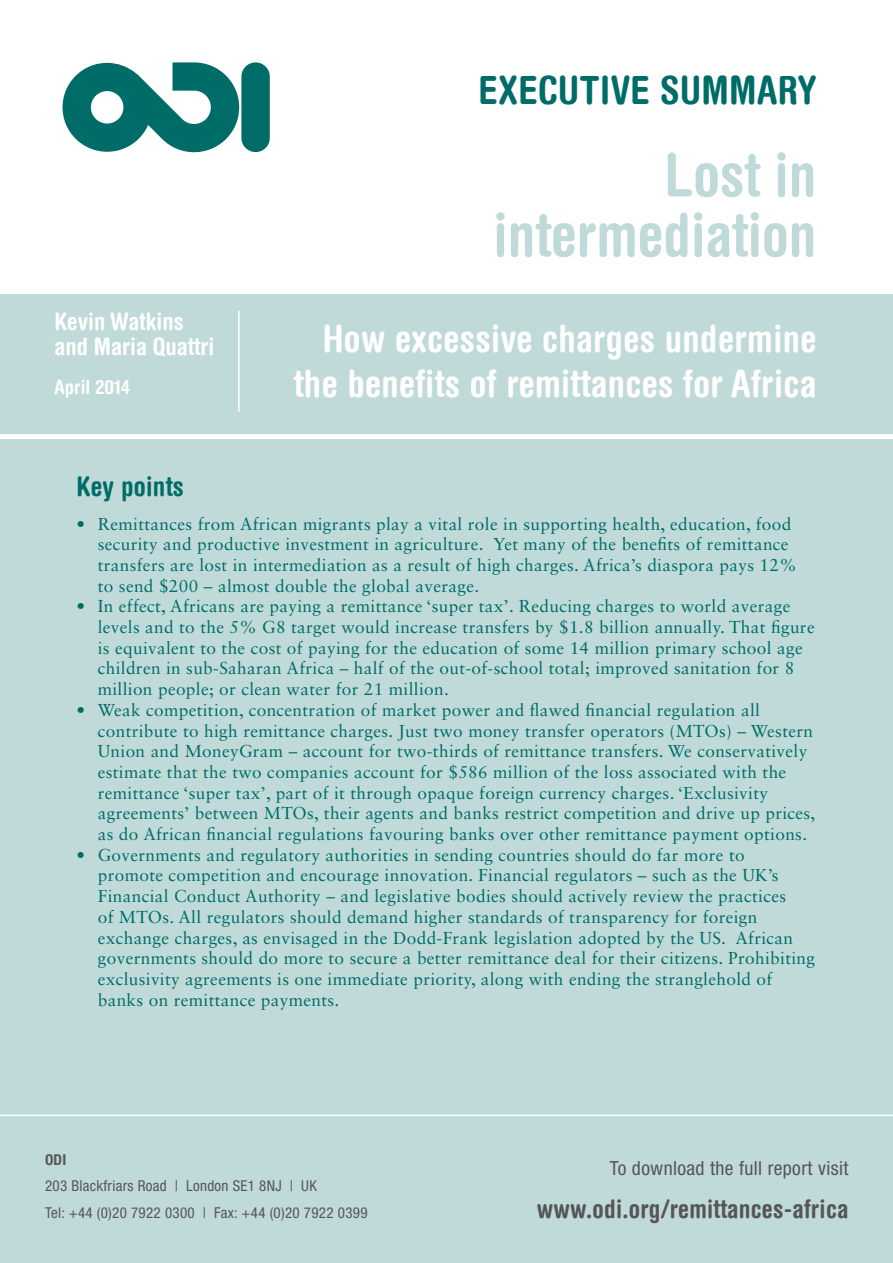
<style>
.page{position:relative;width:893px;height:1263px;background:#bfdad9}
.page>*{position:absolute;margin:0;border:0;box-sizing:border-box;transform-origin:0 0}
.t1{font:700 condensed 60px/60px "Helvetica Rounded LT";color:#bfdad9;text-align:right}
.t2{font:700 condensed 39px "Helvetica Rounded LT";letter-spacing:.01em;color:#006c67}
.t3{font:700 condensed 37.5px/45px "Helvetica Rounded LT";letter-spacing:.01em;color:#fff;text-align:right}
.t4{font:700 condensed 27px "Helvetica Rounded LT";letter-spacing:.01em;color:#006c67}
.t5{font:700 condensed 25.5px "Helvetica Rounded LT";letter-spacing:.01em;color:#565659}
.t6{font:700 condensed 24px/25.5px "Helvetica Rounded LT";color:#fff}
.t7{font:condensed 19.5px "Helvetica Neue LT Std";letter-spacing:.02em;color:#565659}
.t8{font:700 condensed 19.5px "Helvetica Rounded LT";color:#fff}
.t9{font:17.25px/20.7px "Sabon LT Std";letter-spacing:.02em;color:#006c67}
.t10{font:condensed 15px/26.5px "Helvetica Neue LT Std";letter-spacing:.02em;color:#565659}
.t11{font:700 condensed 15px "Helvetica Neue LT Std";color:#565659}
</style>
<div class="page">
<div style="left:0;top:0;width:893px;height:294px;background:#fff"></div>
<div style="left:0;top:434px;width:893px;height:5px;background:#fff"></div>
<hr style="left:0;top:1114px;width:893px;height:2px;background:#fff">
<hr style="left:238px;top:311px;width:2px;height:100px;background:#fff">
<svg style="left:63px;top:62px;width:176px;height:90px"></svg>
<div style="left:241px;top:62px;width:29px;height:90px;background:#006c67;border-radius:14px"></div>
<h2 class="t2" style="left:479px;top:66px;width:339px">Executive Summary</h2>
<h3 class="t6" style="left:55px;top:308px;width:161px">Kevin Watkins and Maria Quattri</h3>
<p class="t8" style="left:55px;top:375px;width:77px">April 2014</p>
<h1 class="t1" style="left:493px;top:144px;width:325px">Lost in intermediation</h1>
<h3 class="t3" style="left:294px;top:315px;width:524px">How excessive charges undermine the benefits of remittances for Africa</h3>
<h3 class="t4" style="left:77px;top:470px;width:109px">Key points</h3>
<p class="t9" style="left:98px;top:513px;width:700px;text-indent:-21px">• Remittances from African migrants play a vital role in supporting health, education, food security and productive investment in agriculture. Yet many of the benefits of remittance transfers are lost in intermediation as a result of high charges. Africa’s diaspora pays 12% to send $200 – almost double the global average.</p>
<p class="t9" style="left:98px;top:596px;width:718px;text-indent:-21px">• In effect, Africans are paying a remittance ‘super tax’. Reducing charges to world average levels and to the 5% G8 target would increase transfers by $1.8 billion annually. That figure is equivalent to the cost of paying for the education of some 14 million primary school age children in sub-Saharan Africa – half of the out-of-school total; improved sanitation for 8 million people; or clean water for 21 million.</p>
<p class="t9" style="left:98px;top:699px;width:719px;text-indent:-21px">• Weak competition, concentration of market power and flawed financial regulation all contribute to high remittance charges. Just two money transfer operators (MTOs) – Western Union and MoneyGram – account for two-thirds of remittance transfers. We conservatively estimate that the two companies account for $586 million of the loss associated with the remittance ‘super tax’, part of it through opaque foreign currency charges. ‘Exclusivity agreements’ between MTOs, their agents and banks restrict competition and drive up prices, as do African financial regulations favouring banks over other remittance payment options.</p>
<p class="t9" style="left:98px;top:844px;width:719px;text-indent:-21px">• Governments and regulatory authorities in sending countries should do far more to<br>promote competition and encourage innovation. Financial regulators – such as the UK’s Financial Conduct Authority – and legislative bodies should actively review the practices<br>of MTOs. All regulators should demand higher standards of transparency for foreign exchange charges, as envisaged in the Dodd-Frank legislation adopted by the US. African governments should do more to secure a better remittance deal for their citizens. Prohibiting exclusivity agreements is one immediate priority, along with ending the stranglehold of banks on remittance payments.</p>
<p class="t11" style="left:45px;top:1150px;width:23px">ODI</p>
<p class="t10" style="left:45px;top:1173px;width:324px">203 Blackfriars Road | London SE1 8NJ | UK<br>Tel: +44 (0)20 7922 0300 | Fax: +44 (0)20 7922 0399</p>
<p class="t7" style="left:610px;top:1156px;width:240px">To download the full report visit</p>
<h3 class="t5" style="left:537px;top:1193px;width:313px">www.odi.org/remittances-africa</h3>
</div>
